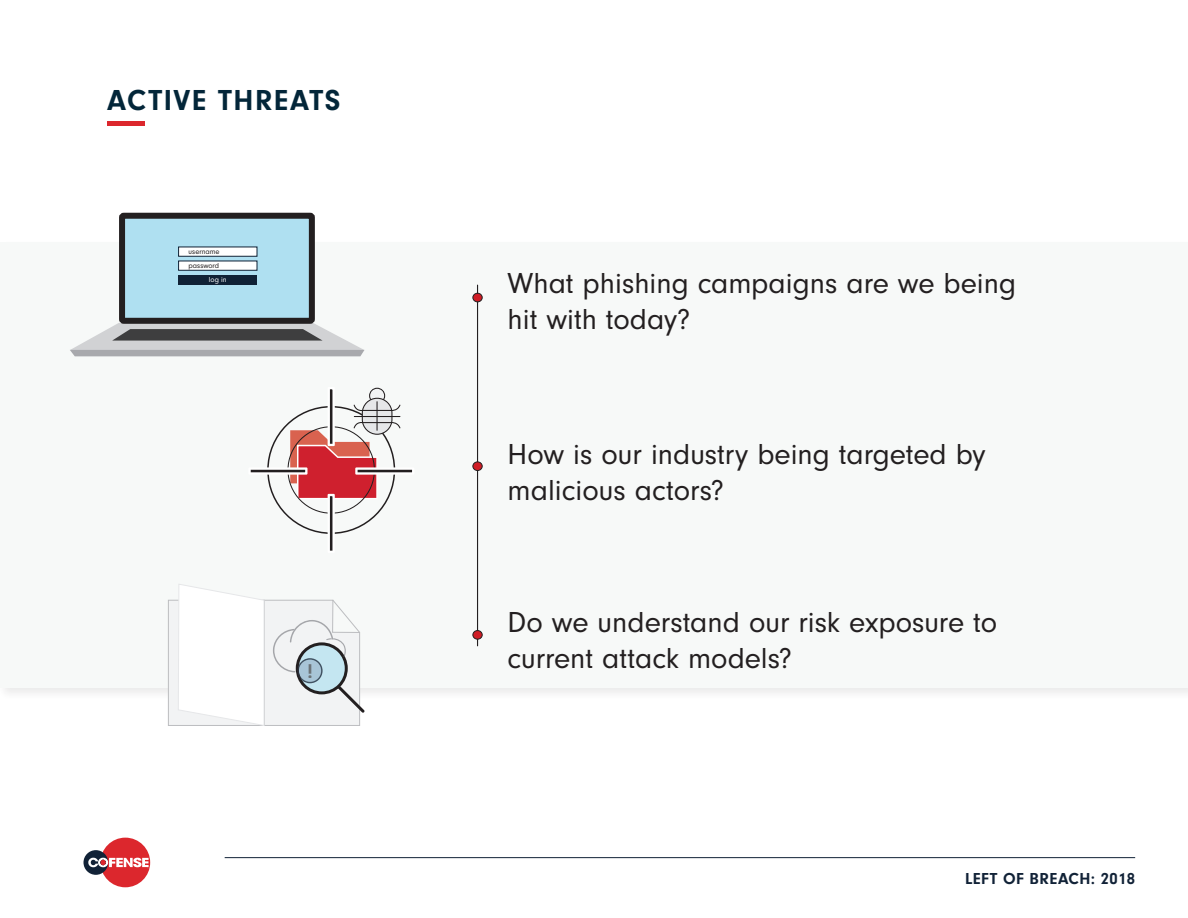
<style>
.page{position:relative;width:1188px;height:918px;background:#fff}
.page>*{position:absolute;margin:0;border:0;box-sizing:border-box;transform-origin:0 0}
.t1{font:30px/36px "Neuzeit Gro";color:#231f20}
.t2{font:700 30px "Neuzeit Gro";letter-spacing:.05em;color:#032639}
.t3{font:700 20.7px "Neuzeit Gro";color:#6c7377}
.t4{font:700 16.5px "Neuzeit Gro";letter-spacing:.025em;color:#112237}
.t5{font:7.5px "Neuzeit Gro";color:#231f20}
.t6{font:7.5px "Neuzeit Gro";color:#fff}
</style>
<div class="page">
<div style="left:0;top:239px;width:1188px;height:462px;background:#f8f9f8"></div>
<div style="left:0;top:243px;width:1188px;height:445px;background:#f3f6f4"></div>
<div style="left:101px;top:838px;width:49px;height:49px;background:#dc272d;border-radius:50%"></div>
<div style="left:83px;top:850px;width:25px;height:25px;background:#112237;border-radius:50%"></div>
<svg style="left:88px;top:858px;width:61px;height:11px"></svg>
<hr style="left:225px;top:857px;width:910px;height:1px;background:#112237">
<div style="left:107px;top:121px;width:38px;height:5px;background:#dc272d"></div>
<hr style="left:477px;top:285px;width:1px;height:361px;background:#231f20">
<div style="left:473px;top:293px;width:9px;height:9px;background:#cf1c25;border-radius:50%"></div>
<div style="left:472px;top:293px;width:11px;height:9px;border:1px solid #231f20;border-radius:50%"></div>
<div style="left:473px;top:462px;width:9px;height:9px;background:#cf1c25;border-radius:50%"></div>
<div style="left:472px;top:462px;width:11px;height:9px;border:1px solid #231f20;border-radius:50%"></div>
<div style="left:473px;top:631px;width:9px;height:8px;background:#cf1c25;border-radius:50%"></div>
<div style="left:472px;top:630px;width:11px;height:10px;border:1px solid #231f20;border-radius:50%"></div>
<div style="left:122px;top:216px;width:190px;height:105px;background:#afe0f1;border-radius:2px"></div>
<div style="left:119px;top:213px;width:196px;height:111px;border:6px solid #231f20;border-radius:2px"></div>
<svg style="left:70px;top:323px;width:295px;height:33px;background:#aaabad"></svg>
<div style="left:178px;top:247px;width:79px;height:9px;background:#fff"></div>
<div style="left:178px;top:261px;width:79px;height:9px;background:#fff"></div>
<div style="left:179px;top:275px;width:78px;height:9px;background:#102236"></div>
<svg style="left:249px;top:387px;width:165px;height:166px"></svg>
<hr style="left:377px;top:401px;width:1px;height:30px;background:#231f20">
<svg style="left:168px;top:584px;width:197px;height:142px"></svg>
<p class="t2" style="left:107px;top:83px;width:235px">ACTIVE THREATS</p>
<p class="t5" style="left:189px;top:247px;width:33px">username</p>
<p class="t5" style="left:189px;top:262px;width:32px">password</p>
<p class="t6" style="left:209px;top:275px;width:19px">log in</p>
<p class="t3" style="left:307px;top:659px;width:7px">!</p>
<p class="t1" style="left:508px;top:265px;width:510px">What phishing campaigns are we being hit with today?</p>
<p class="t1" style="left:508px;top:437px;width:480px">How is our industry being targeted by malicious actors?</p>
<p class="t1" style="left:508px;top:605px;width:491px">Do we understand our risk exposure to current attack models?</p>
<p class="t4" style="left:965px;top:869px;width:172px">LEFT OF BREACH: 2018</p>
</div>
